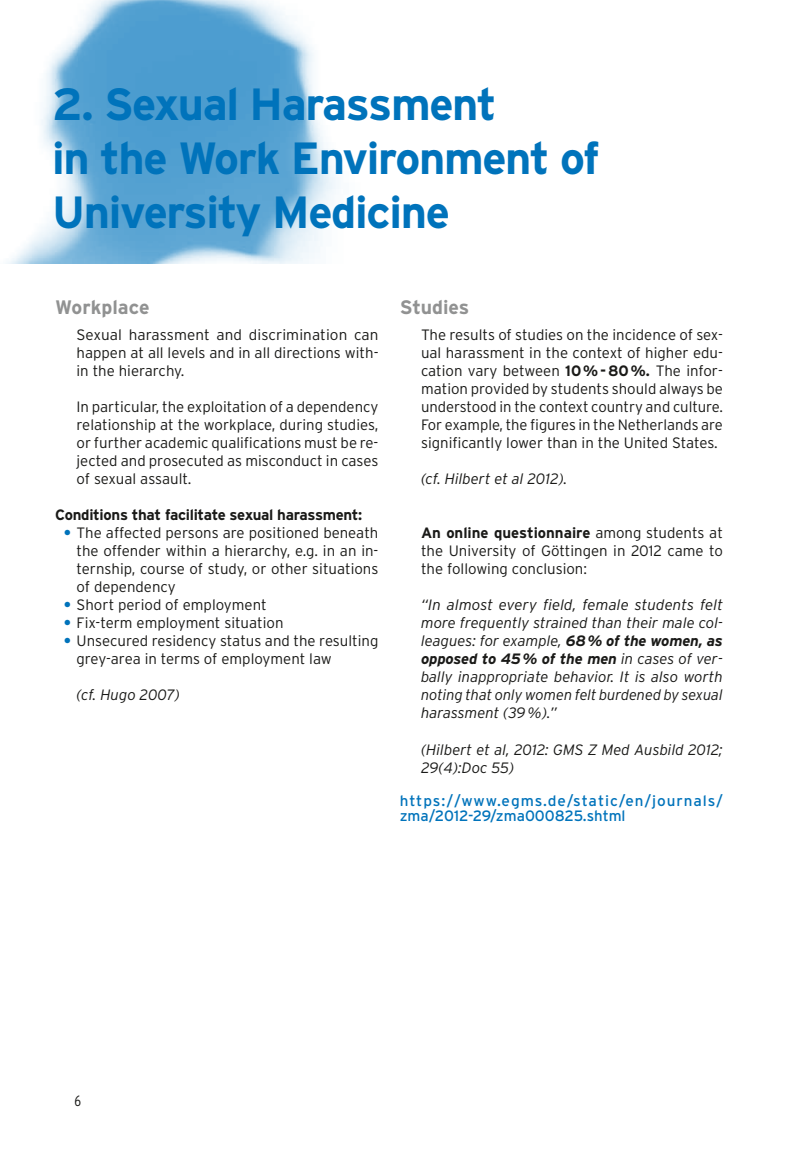
<style>
.page{position:relative;width:808px;height:1149px;background:#fff}
.page>*{position:absolute;margin:0;border:0;box-sizing:border-box;transform-origin:0 0}
.t1{font:700 45px/54px "Interstate";letter-spacing:-.03em;color:#0073bb}
.t2{font:700 19.5px "Interstate";letter-spacing:-.005em;color:#919292}
.t3{font:300 15px/18px "Interstate";color:#1a1a18;text-align:justify}
.t4{font:italic 300 15px/18px "Interstate";letter-spacing:-.005em;color:#1a1a18;text-align:justify}
.t5{font:15px/15px "Interstate";letter-spacing:.055em;color:#0073bb}
.t6{font:700 15px "Interstate";letter-spacing:-.02em;color:#1a1a18}
.t7{font:300 condensed 15px "Interstate";color:#1a1a18}
.s1{font-weight:700;color:#0073bb}
.s2{font-weight:700}
</style>
<div class="page">
<img style="left:6px;top:0;width:333px;height:264px">
<h1 class="t1" style="left:52px;top:77px;width:549px">2. Sexual Harassment<br>in the Work Environment of<br>U niversity Medicine</h1>
<h2 class="t2" style="left:55px;top:296px;width:96px">Workplace</h2>
<p class="t3" style="left:77px;top:325px;width:303px">Sexual harassment and discrimination can happen at all levels and in all directions with&shy;in the hierarchy.</p>
<p class="t3" style="left:77px;top:397px;width:303px">In particular, the exploitation of a dependency relationship at the workplace, during studies, or further academic qualifications must be re&shy;jected and prosecuted as misconduct in cases of sexual assault.</p>
<p class="t6" style="left:55px;top:506px;width:308px">Conditions that facilitate sexual harassment:</p>
<p class="t3" style="left:77px;top:523px;width:303px;text-indent:-13px"><span class="s1">•</span> The affected persons are positioned beneath the offender within a hierarchy, e.g. in an in&shy;ternship, course of study, or other situations of dependency</p>
<p class="t3" style="left:64px;top:595px;width:204px"><span class="s1">•</span> Short period of employment</p>
<p class="t3" style="left:64px;top:613px;width:221px"><span class="s1">•</span> Fix-term employment situation</p>
<p class="t3" style="left:77px;top:631px;width:303px;text-indent:-13px"><span class="s1">•</span> Unsecured residency status and the resulting grey-area in terms of employment law</p>
<p class="t4" style="left:77px;top:685px;width:105px">(cf. Hugo 2007)</p>
<h2 class="t2" style="left:400px;top:296px;width:71px">Studies</h2>
<p class="t3" style="left:421px;top:325px;width:304px">The results of studies on the incidence of sex&shy;ual harassment in the context of higher edu&shy;cation vary between <span class="s2">10%-80%.</span> The infor&shy;mation provided by students should always be understood in the context country and culture.<br>For example, the figures in the Netherlands are significantly lower than in the United States.</p>
<p class="t4" style="left:421px;top:469px;width:148px">(cf. Hilbert et al 2012).</p>
<p class="t3" style="left:421px;top:523px;width:303px"><span class="s2">An online questionnaire</span> among students at the University of Göttingen in 2012 came to the following conclusion:</p>
<p class="t4" style="left:421px;top:595px;width:304px">“In almost every field, female students felt more frequently strained than their male col&shy;leagues: for example, <span class="s2">68% of the women, as opposed to 45% of the men</span> in cases of ver&shy;bally inappropriate behavior. It is also worth noting that only women felt burdened by sexual harassment (39%).”</p>
<p class="t4" style="left:421px;top:739px;width:303px">(Hilbert et al, 2012: GMS Z Med Ausbild 2012;<br>29(4):Doc 55)</p>
<p class="t5" style="left:400px;top:792px;width:325px">https://www.egms.de/static/en/journals/ zma/2012-29/zma000825.shtml</p>
<p class="t7" style="left:74px;top:1091px;width:8px">6</p>
</div>
